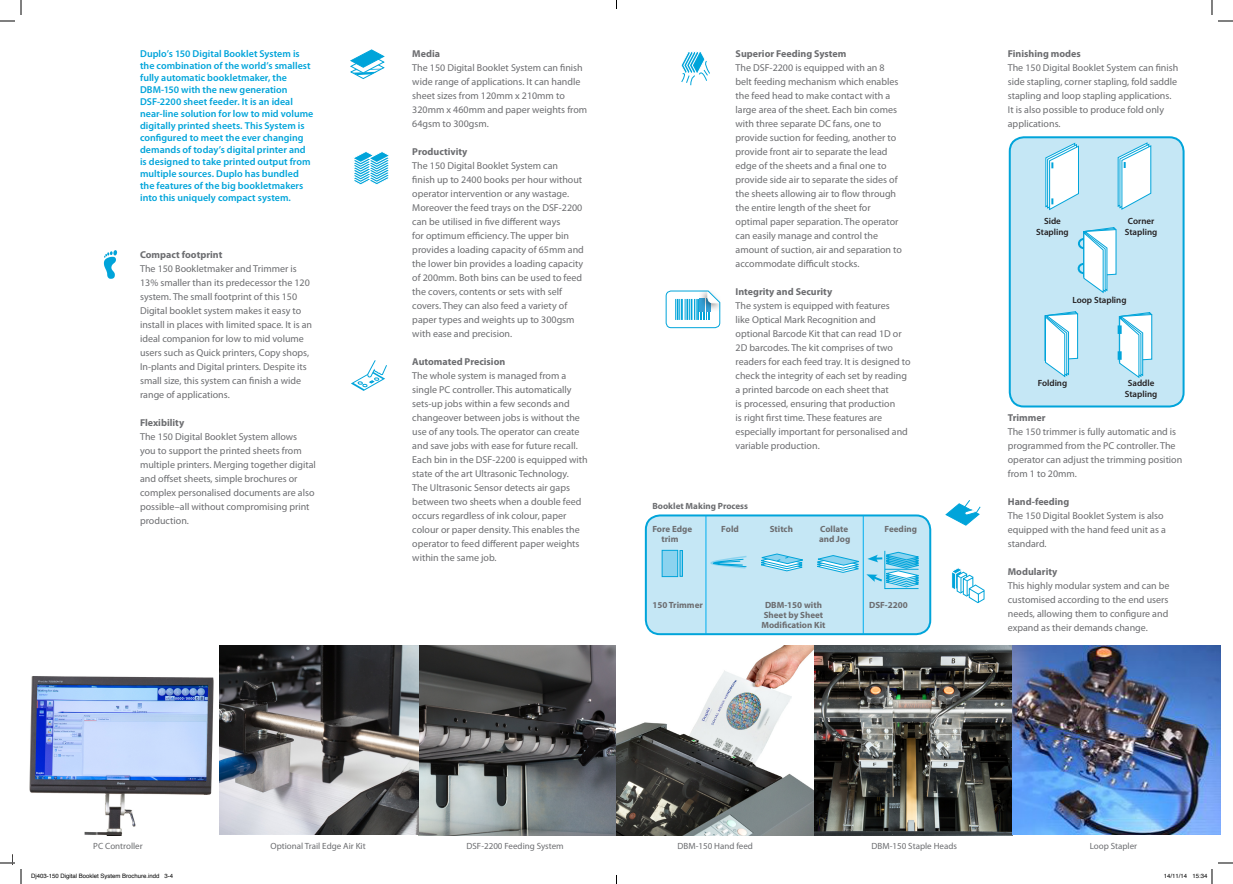
<style>
.page{position:relative;width:1233px;height:884px;background:#fff}
.page>*{position:absolute;margin:0;border:0;box-sizing:border-box;transform-origin:0 0}
.Testo_Semplice{font:10px/14px "Myriad Pro";color:#6c6d70}
.Sommario{font:600 10px/12px "Myriad Pro";color:#00a4da}
.Testo_Semplice-2{font:700 10px "Myriad Pro";color:#6c6d70}
.Titoli_tabella{font:700 9px/10px "Myriad Pro";color:#6c6d70;text-align:center}
.t1{font:9px "Myriad Pro";color:#6c6d70}
.t2{font:600 9px/10.8px "Myriad Pro";color:#231f20;text-align:center}
.t3{font:6px "Helvetica";color:#000}
</style>
<div class="page">
<img style="left:418px;top:646px;width:198px;height:189px">
<img style="left:616px;top:646px;width:199px;height:189px">
<img style="left:815px;top:646px;width:197px;height:189px">
<img style="left:29px;top:676px;width:185px;height:159px">
<svg style="left:351px;top:360px;width:36px;height:31px"></svg>
<img style="left:219px;top:646px;width:199px;height:189px">
<svg style="left:951px;top:568px;width:34px;height:36px"></svg>
<svg style="left:681px;top:51px;width:29px;height:35px"></svg>
<svg style="left:945px;top:500px;width:36px;height:26px"></svg>
<svg style="left:354px;top:151px;width:35px;height:34px"></svg>
<svg style="left:350px;top:49px;width:35px;height:30px"></svg>
<svg style="left:665px;top:290px;width:55px;height:38px"></svg>
<div style="left:646px;top:515px;width:284px;height:119px;background:#c5e7f5;border-radius:14px"></div>
<div style="left:645px;top:514px;width:286px;height:121px;border:2px solid #00a4da;border-radius:14px"></div>
<div style="left:661px;top:550px;width:17px;height:27px;background:#8bd3ef;border:1px solid #00a4da"></div>
<svg style="left:679px;top:550px;width:4px;height:27px"></svg>
<svg style="left:761px;top:553px;width:42px;height:19px"></svg>
<svg style="left:710px;top:556px;width:37px;height:13px"></svg>
<svg style="left:817px;top:550px;width:102px;height:40px"></svg>
<hr style="left:885px;top:569px;width:33px;height:1px;background:#00a4da">
<hr style="left:705px;top:515px;width:1px;height:119px;background:#00aeef">
<hr style="left:862px;top:515px;width:1px;height:119px;background:#00aeef">
<img style="left:103px;top:251px;width:15px;height:28px">
<div style="left:1009px;top:137px;width:174px;height:269px;background:#c5e7f5;border-radius:14px"></div>
<div style="left:1008px;top:136px;width:176px;height:271px;border:2px solid #00a4da;border-radius:14px"></div>
<svg style="left:1044px;top:311px;width:34px;height:67px"></svg>
<svg style="left:1117px;top:142px;width:34px;height:68px"></svg>
<svg style="left:1045px;top:142px;width:34px;height:69px"></svg>
<svg style="left:1117px;top:312px;width:35px;height:66px"></svg>
<svg style="left:1077px;top:227px;width:40px;height:67px"></svg>
<img style="left:1012px;top:646px;width:208px;height:189px">
<svg style="left:1218px;top:20px;width:15px;height:2px"></svg>
<svg style="left:1218px;top:862px;width:15px;height:2px"></svg>
<svg style="left:0;top:0;width:22px;height:22px"></svg>
<svg style="left:0;top:862px;width:22px;height:22px"></svg>
<svg style="left:1211px;top:0;width:1px;height:15px"></svg>
<svg style="left:1211px;top:869px;width:1px;height:15px"></svg>
<p class="Sommario" style="left:140px;top:47px;width:175px">Duplo’s 150 Digital Booklet System is the combination of the world’s smallest fully automatic bookletmaker, the DBM-150 with the new generation DSF-2200 sheet feeder. It is an ideal near-line solution for low to mid volume digitally printed sheets. This System is configured to meet the ever changing demands of today’s digital printer and is designed to take printed output from multiple sources. Duplo has bundled the features of the big bookletmakers into this uniquely compact system.</p>
<p class="Testo_Semplice-2" style="left:140px;top:248px;width:84px">Compact footprint</p>
<p class="Testo_Semplice" style="left:140px;top:262px;width:174px">The 150 Bookletmaker and Trimmer is 13% smaller than its predecessor the 120 system. The small footprint of this 150<br>Digital booklet system makes it easy to install in places with limited space. It is an ideal companion for low to mid volume users such as Quick printers, Copy shops, In-plants and Digital printers. Despite its small size, this system can finish a wide range of applications.</p>
<p class="Testo_Semplice-2" style="left:140px;top:416px;width:46px">Flexibility</p>
<p class="Testo_Semplice" style="left:140px;top:430px;width:177px">The 150 Digital Booklet System allows<br>you to support the printed sheets from multiple printers. Merging together digital and offset sheets, simple brochures or complex personalised documents are also possible–all without compromising print production.</p>
<p class="Testo_Semplice-2" style="left:412px;top:47px;width:29px">Media</p>
<p class="Testo_Semplice" style="left:412px;top:60px;width:176px">The 150 Digital Booklet System can finish wide range of applications. It can handle sheet sizes from 120mm x 210mm to 320mm x 460mm and paper weights from 64gsm to 300gsm.</p>
<p class="Testo_Semplice-2" style="left:412px;top:145px;width:57px">Productivity</p>
<p class="Testo_Semplice" style="left:412px;top:158px;width:173px">The 150 Digital Booklet System can<br>finish up to 2400 books per hour without operator intervention or any wastage.<br>Moreover the feed trays on the DSF-2200 can be utilised in five different ways<br>for optimum efficiency. The upper bin provides a loading capacity of 65mm and the lower bin provides a loading capacity of 200mm. Both bins can be used to feed the covers, contents or sets with self covers. They can also feed a variety of paper types and weights up to 300gsm with ease and precision.</p>
<p class="Testo_Semplice-2" style="left:412px;top:355px;width:94px">Automated Precision</p>
<p class="Testo_Semplice" style="left:412px;top:368px;width:177px">The whole system is managed from a single PC controller. This automatically sets-up jobs within a few seconds and changeover between jobs is without the use of any tools. The operator can create and save jobs with ease for future recall.<br>Each bin in the DSF-2200 is equipped with state of the art Ultrasonic Technology.<br>The Ultrasonic Sensor detects air gaps between two sheets when a double feed occurs regardless of ink colour, paper colour or paper density. This enables the operator to feed different paper weights within the same job.</p>
<p class="Testo_Semplice-2" style="left:735px;top:47px;width:112px">Superior Feeding System</p>
<p class="Testo_Semplice" style="left:735px;top:60px;width:168px">The DSF-2200 is equipped with an 8 belt feeding mechanism which enables the feed head to make contact with a large area of the sheet. Each bin comes with three separate DC fans, one to provide suction for feeding, another to provide front air to separate the lead edge of the sheets and a final one to provide side air to separate the sides of the sheets allowing air to flow through the entire length of the sheet for optimal paper separation. The operator can easily manage and control the amount of suction, air and separation to accommodate difficult stocks.</p>
<p class="Testo_Semplice-2" style="left:735px;top:285px;width:98px">Integrity and Security</p>
<p class="Testo_Semplice" style="left:735px;top:298px;width:176px">The system is equipped with features<br>like Optical Mark Recognition and optional Barcode Kit that can read 1D or 2D barcodes. The kit comprises of two readers for each feed tray. It is designed to check the integrity of each set by reading a printed barcode on each sheet that<br>is processed, ensuring that production<br>is right first time. These features are especially important for personalised and variable production.</p>
<p class="Titoli_tabella" style="left:652px;top:500px;width:97px">Booklet Making Process</p>
<p class="Titoli_tabella" style="left:652px;top:524px;width:41px">Fore Edge</p>
<p class="Titoli_tabella" style="left:721px;top:524px;width:19px">Fold</p>
<p class="Titoli_tabella" style="left:769px;top:524px;width:25px">Stitch</p>
<p class="Titoli_tabella" style="left:820px;top:524px;width:30px">Collate</p>
<p class="Titoli_tabella" style="left:884px;top:524px;width:34px">Feeding</p>
<p class="Titoli_tabella" style="left:661px;top:534px;width:18px">trim</p>
<p class="Titoli_tabella" style="left:819px;top:534px;width:33px">and Jog</p>
<p class="Titoli_tabella" style="left:652px;top:599px;width:52px">150 Trimmer</p>
<p class="Titoli_tabella" style="left:761px;top:599px;width:66px">DBM-150 with<br>Sheet by Sheet<br>Modification Kit</p>
<p class="Titoli_tabella" style="left:869px;top:599px;width:40px">DSF-2200</p>
<p class="Testo_Semplice-2" style="left:1007px;top:47px;width:75px">Finishing modes</p>
<p class="Testo_Semplice" style="left:1007px;top:60px;width:172px">The 150 Digital Booklet System can finish side stapling, corner stapling, fold saddle stapling and loop stapling applications.<br>It is also possible to produce fold only applications.</p>
<p class="t2" style="left:1036px;top:215px;width:34px">Side<br>Stapling</p>
<p class="t2" style="left:1124px;top:215px;width:34px">Corner<br>Stapling</p>
<p class="t2" style="left:1072px;top:294px;width:56px">Loop Stapling</p>
<p class="t2" style="left:1037px;top:377px;width:31px">Folding</p>
<p class="t2" style="left:1124px;top:377px;width:34px">Saddle<br>Stapling</p>
<p class="Testo_Semplice-2" style="left:1007px;top:411px;width:39px">Trimmer</p>
<p class="Testo_Semplice" style="left:1007px;top:424px;width:176px">The 150 trimmer is fully automatic and is programmed from the PC controller. The operator can adjust the trimming position from 1 to 20mm.</p>
<p class="Testo_Semplice-2" style="left:1007px;top:495px;width:63px">Hand-feeding</p>
<p class="Testo_Semplice" style="left:1007px;top:508px;width:160px">The 150 Digital Booklet System is also equipped with the hand feed unit as a standard.</p>
<p class="Testo_Semplice-2" style="left:1007px;top:565px;width:51px">Modularity</p>
<p class="Testo_Semplice" style="left:1007px;top:578px;width:163px">This highly modular system and can be customised according to the end users needs, allowing them to configure and expand as their demands change.</p>
<p class="t1" style="left:93px;top:841px;width:51px">PC Controller</p>
<p class="t1" style="left:270px;top:841px;width:97px">Optional Trail Edge Air Kit</p>
<p class="t1" style="left:466px;top:841px;width:99px">DSF-2200 Feeding System</p>
<p class="t1" style="left:677px;top:841px;width:77px">DBM-150 Hand feed</p>
<p class="t1" style="left:871px;top:841px;width:87px">DBM-150 Staple Heads</p>
<p class="t1" style="left:1089px;top:841px;width:49px">Loop Stapler</p>
<p class="t3" style="left:31px;top:871px;width:144px">Dj403-150 Digital Booklet System Brochure.indd 3-4</p>
<p class="t3" style="left:1164px;top:871px;width:45px">14/11/14 15:34</p>
</div>
